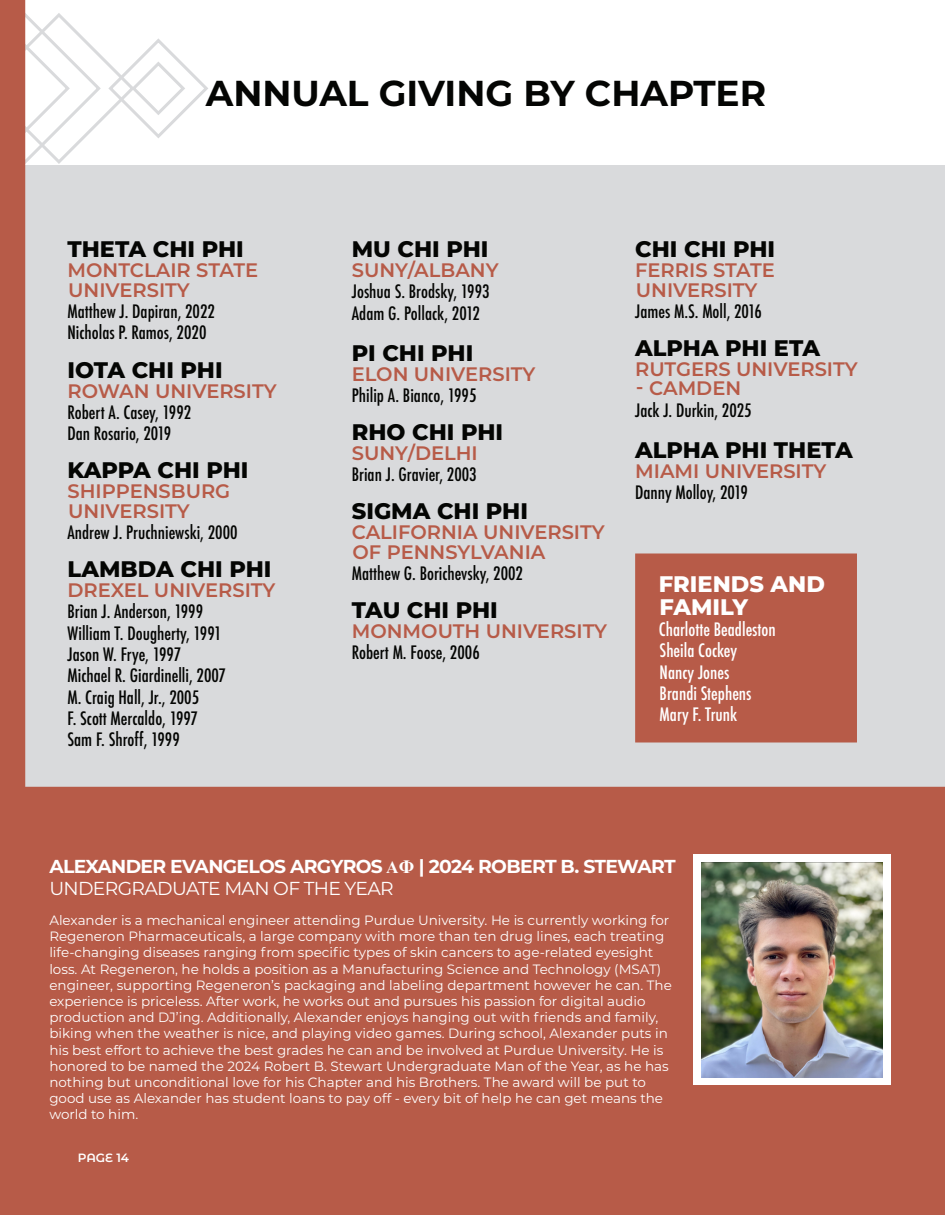
<style>
.page{position:relative;width:945px;height:1215px;background:#fff}
.page>*{position:absolute;margin:0;border:0;box-sizing:border-box;transform-origin:0 0}
.t1{font:700 36px "Montserrat";color:#040503}
.t2{font:800 22.5px "Montserrat";color:#040503}
.t3{font:800 22.5px/22.5px "Montserrat";color:#fff}
.t4{font:600 19.5px/19.5px "Montserrat";color:#b75b48}
.t5{font:700 18.75px "Montserrat";letter-spacing:-.035em;color:#fff}
.t6{font:18.75px "Montserrat";letter-spacing:-.035em;color:#fff}
.t7{font:500 condensed 18px "Futura";color:#040503}
.t8{font:500 condensed 18px "Futura";color:#fff}
.t9{font:13.5px/16.2px "Montserrat";color:#fff}
.t10{font:600 12px "Montserrat Alternates";color:#fff}
.s1{font-family:"Times New Roman";font-size:17.25px}
.s2{font-family:"Times New Roman"}
.s3{font-family:"Montserrat Alternates"}
</style>
<div class="page">
<div style="left:0;top:138px;width:945px;height:1077px;background:#d9dadc"></div>
<div style="left:0;top:0;width:945px;height:164px;background:#fff"></div>
<svg style="left:0;top:0;width:211px;height:787px"></svg>
<div style="left:635px;top:554px;width:222px;height:188px;background:#b75b48"></div>
<div style="left:0;top:788px;width:944px;height:426px;background:#b75b48"></div>
<div style="left:0;top:787px;width:945px;height:428px;border:2px solid #b75b48"></div>
<div style="left:693px;top:855px;width:198px;height:230px;background:#fff"></div>
<img style="left:701px;top:862px;width:182px;height:215px">
<p class="t1" style="left:206px;top:67px;width:562px">ANNUAL GIVING BY CHAPTER</p>
<p class="t2" style="left:68px;top:233px;width:178px">THETA CHI PHI</p>
<p class="t4" style="left:68px;top:260px;width:192px">MONTCLAIR STATE<br>UNIVERSITY</p>
<p class="t7" style="left:68px;top:300px;width:149px">Matthew J. Dapiran, 2022</p>
<p class="t7" style="left:68px;top:321px;width:140px">Nicholas P. Ramos, 2020</p>
<p class="t2" style="left:68px;top:353px;width:157px">IOTA CHI PHI</p>
<p class="t4" style="left:68px;top:380px;width:211px">ROWAN UNIVERSITY</p>
<p class="t7" style="left:68px;top:401px;width:125px">Robert A. Casey, 1992</p>
<p class="t7" style="left:68px;top:422px;width:105px">Dan Rosario, 2019</p>
<p class="t2" style="left:68px;top:454px;width:183px">KAPPA CHI PHI</p>
<p class="t4" style="left:68px;top:481px;width:164px">SHIPPENSBURG<br>UNIVERSITY</p>
<p class="t7" style="left:68px;top:521px;width:172px">Andrew J. Pruchniewski, 2000</p>
<p class="t2" style="left:68px;top:552px;width:205px">LAMBDA CHI PHI</p>
<p class="t4" style="left:68px;top:579px;width:209px">DREXEL UNIVERSITY</p>
<p class="t7" style="left:68px;top:600px;width:137px">Brian J. Anderson, 1999</p>
<p class="t7" style="left:68px;top:621px;width:156px">William T. Dougherty, 1991</p>
<p class="t7" style="left:68px;top:643px;width:115px">Jason W. Frye, 1997</p>
<p class="t7" style="left:68px;top:664px;width:160px">Michael R. Giardinelli, 2007</p>
<p class="t7" style="left:68px;top:685px;width:133px">M. Craig Hall, Jr., 2005</p>
<p class="t7" style="left:68px;top:707px;width:132px">F. Scott Mercaldo, 1997</p>
<p class="t7" style="left:68px;top:728px;width:114px">Sam F. Shroff, 1999</p>
<p class="t2" style="left:352px;top:233px;width:138px">MU CHI PHI</p>
<p class="t4" style="left:352px;top:260px;width:148px">SUNY/ALBANY</p>
<p class="t7" style="left:352px;top:280px;width:139px">Joshua S. Brodsky, 1993</p>
<p class="t7" style="left:352px;top:302px;width:130px">Adam G. Pollack, 2012</p>
<p class="t2" style="left:352px;top:337px;width:123px">PI CHI PHI</p>
<p class="t4" style="left:352px;top:363px;width:185px">ELON UNIVERSITY</p>
<p class="t7" style="left:352px;top:384px;width:126px">Philip A. Bianco, 1995</p>
<p class="t2" style="left:352px;top:416px;width:153px">RHO CHI PHI</p>
<p class="t4" style="left:352px;top:443px;width:128px">SUNY/DELHI</p>
<p class="t7" style="left:352px;top:463px;width:126px">Brian J. Gravier, 2003</p>
<p class="t2" style="left:352px;top:495px;width:178px">SIGMA CHI PHI</p>
<p class="t4" style="left:352px;top:522px;width:254px">CALIFORNIA UNIVERSITY<br>OF PENNSYLVANIA</p>
<p class="t7" style="left:352px;top:562px;width:173px">Matthew G. Borichevsky, 2002</p>
<p class="t2" style="left:352px;top:594px;width:148px">TAU CHI PHI</p>
<p class="t4" style="left:352px;top:620px;width:257px">MONMOUTH UNIVERSITY</p>
<p class="t7" style="left:352px;top:641px;width:129px">Robert M. Foose, 2006</p>
<p class="t2" style="left:635px;top:233px;width:141px">CHI CHI PHI</p>
<p class="t4" style="left:635px;top:260px;width:141px">FERRIS STATE<br>UNIVERSITY</p>
<p class="t7" style="left:635px;top:300px;width:128px">James M.S. Moll, 2016</p>
<p class="t2" style="left:635px;top:331px;width:187px">ALPHA PHI ETA</p>
<p class="t4" style="left:635px;top:358px;width:224px">RUTGERS UNIVERSITY</p>
<p class="t4" style="left:636px;top:378px;width:107px">- CAMDEN</p>
<p class="t7" style="left:635px;top:398px;width:118px">Jack J. Durkin, 2025</p>
<p class="t2" style="left:635px;top:433px;width:219px">ALPHA PHI THETA</p>
<p class="t4" style="left:635px;top:460px;width:193px">MIAMI UNIVERSITY</p>
<p class="t7" style="left:635px;top:481px;width:114px">Danny Molloy, 2019</p>
<p class="t3" style="left:659px;top:572px;width:168px">FRIENDS AND<br>FAMILY</p>
<p class="t8" style="left:659px;top:618px;width:118px">Charlotte Beadleston</p>
<p class="t8" style="left:660px;top:639px;width:79px">Sheila Cockey</p>
<p class="t8" style="left:660px;top:660px;width:71px">Nancy Jones</p>
<p class="t8" style="left:660px;top:682px;width:93px">Brandi Stephens</p>
<p class="t8" style="left:660px;top:703px;width:79px">Mary F. Trunk</p>
<p class="t5" style="left:49px;top:853px;width:628px">ALEXANDER EVANGELOS ARGYROS <span class="s1">Α</span><span class="s2">Φ</span> <span class="s3">|</span> 2024 ROBERT B. STEWART</p>
<p class="t6" style="left:49px;top:876px;width:346px">UNDERGRADUATE MAN OF THE YEAR</p>
<p class="t9" style="left:49px;top:912px;width:624px">Alexander is a mechanical engineer attending Purdue University. He is currently working for Regeneron Pharmaceuticals, a large company with more than ten drug lines, each treating life-changing diseases ranging from specific types of skin cancers to age-related eyesight loss. At Regeneron, he holds a position as a Manufacturing Science and Technology (MSAT) engineer, supporting Regeneron’s packaging and labeling department however he can. The experience is priceless. After work, he works out and pursues his passion for digital audio production and DJ’ing. Additionally, Alexander enjoys hanging out with friends and family, biking when the weather is nice, and playing video games. During school, Alexander puts in his best effort to achieve the best grades he can and be involved at Purdue University. He is honored to be named the 2024 Robert B. Stewart Undergraduate Man of the Year, as he has nothing but unconditional love for his Chapter and his Brothers. The award will be put to good use as Alexander has student loans to pay off - every bit of help he can get means the world to him.</p>
<p class="t10" style="left:78px;top:1149px;width:53px">PAGE 14</p>
<p class="t10" style="left:66px;top:1150px;width:53px">PAGE 14</p>
</div>
